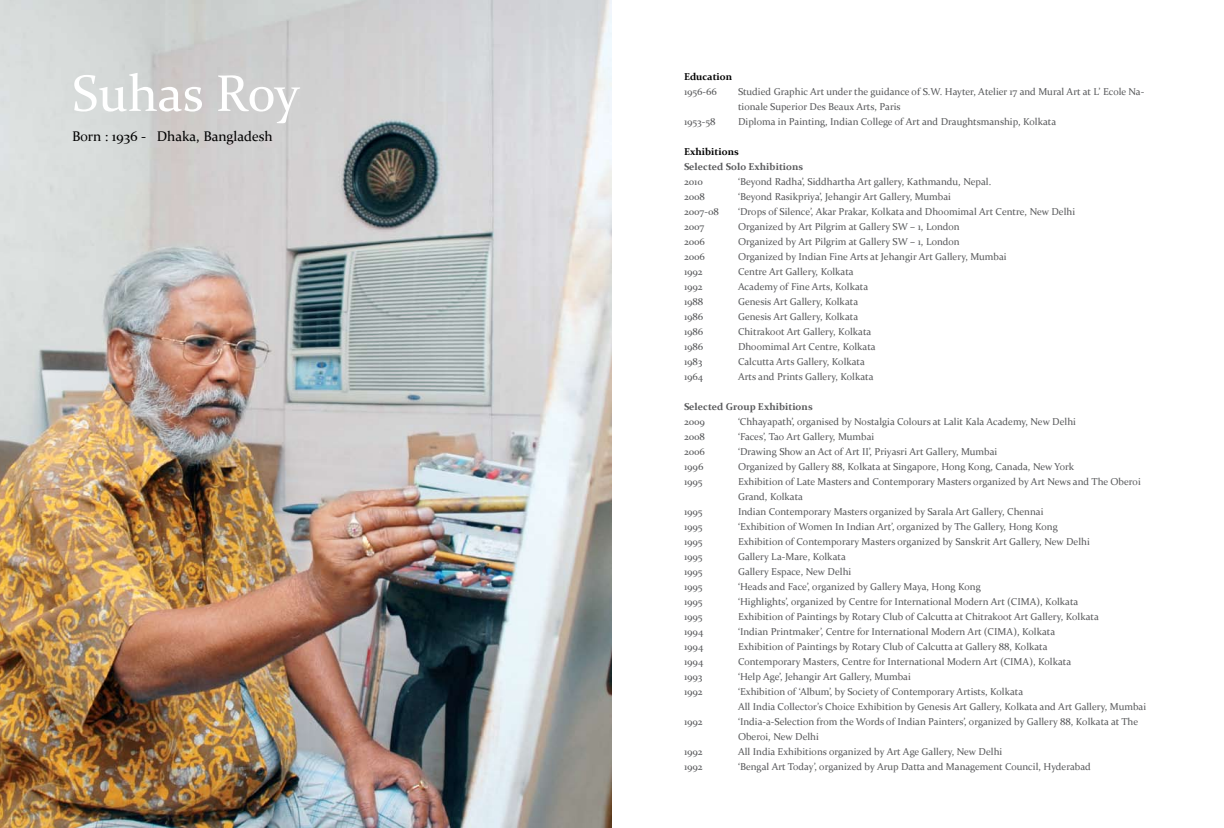
<style>
.page{position:relative;width:1224px;height:828px;background:#fff}
.page>*{position:absolute;margin:0;border:0;box-sizing:border-box;transform-origin:0 0}
.t1{font:51.8px "Constantia";color:#fff}
.t2{font:14px "Constantia";color:#000}
.t3{font:10px/15px "Constantia";color:#58595b}
.t4{font:700 10px "Constantia";color:#58595b}
.t5{font:700 10px "Constantia";color:#000}
</style>
<div class="page">
<img style="left:0;top:0;width:612px;height:828px">
<h1 class="t1" style="left:72px;top:58px;width:229px">Suhas Roy</h1>
<h2 class="t2" style="left:72px;top:126px;width:202px">Born : 1936 - Dhaka, Bangladesh</h2>
<p class="t5" style="left:684px;top:69px;width:50px">Education</p>
<p class="t3" style="left:684px;top:83px;width:35px">1956-66</p>
<p class="t3" style="left:738px;top:83px;width:408px">Studied Graphic Art under the guidance of S.W. Hayter, Atelier 17 and Mural Art at L’ Ecole Na&shy;tionale Superior Des Beaux Arts, Paris</p>
<p class="t3" style="left:684px;top:113px;width:33px">1953-58</p>
<p class="t3" style="left:738px;top:113px;width:320px">Diploma in Painting, Indian College of Art and Draughtsmanship, Kolkata</p>
<p class="t5" style="left:684px;top:144px;width:56px">Exhibitions</p>
<p class="t4" style="left:684px;top:159px;width:121px">Selected Solo Exhibitions</p>
<p class="t3" style="left:684px;top:173px;width:20px">2010</p>
<p class="t3" style="left:738px;top:173px;width:255px">‘Beyond Radha’, Siddhartha Art gallery, Kathmandu, Nepal.</p>
<p class="t3" style="left:684px;top:188px;width:22px">2008</p>
<p class="t3" style="left:738px;top:188px;width:215px">‘Beyond Rasikpriya’, Jehangir Art Gallery, Mumbai</p>
<p class="t3" style="left:684px;top:203px;width:36px">2007-08</p>
<p class="t3" style="left:738px;top:203px;width:339px">‘Drops of Silence’, Akar Prakar, Kolkata and Dhoomimal Art Centre, New Delhi</p>
<p class="t3" style="left:684px;top:218px;width:22px">2007</p>
<p class="t3" style="left:738px;top:218px;width:223px">Organized by Art Pilgrim at Gallery SW – 1, London</p>
<p class="t3" style="left:684px;top:233px;width:23px">2006</p>
<p class="t3" style="left:738px;top:233px;width:223px">Organized by Art Pilgrim at Gallery SW – 1, London</p>
<p class="t3" style="left:684px;top:248px;width:23px">2006</p>
<p class="t3" style="left:738px;top:248px;width:270px">Organized by Indian Fine Arts at Jehangir Art Gallery, Mumbai</p>
<p class="t3" style="left:684px;top:263px;width:20px">1992</p>
<p class="t3" style="left:738px;top:263px;width:117px">Centre Art Gallery, Kolkata</p>
<p class="t3" style="left:684px;top:278px;width:20px">1992</p>
<p class="t3" style="left:738px;top:278px;width:132px">Academy of Fine Arts, Kolkata</p>
<p class="t3" style="left:684px;top:293px;width:21px">1988</p>
<p class="t3" style="left:738px;top:293px;width:122px">Genesis Art Gallery, Kolkata</p>
<p class="t3" style="left:684px;top:308px;width:21px">1986</p>
<p class="t3" style="left:738px;top:308px;width:122px">Genesis Art Gallery, Kolkata</p>
<p class="t3" style="left:684px;top:323px;width:21px">1986</p>
<p class="t3" style="left:738px;top:323px;width:135px">Chitrakoot Art Gallery, Kolkata</p>
<p class="t3" style="left:684px;top:338px;width:21px">1986</p>
<p class="t3" style="left:738px;top:338px;width:139px">Dhoomimal Art Centre, Kolkata</p>
<p class="t3" style="left:684px;top:353px;width:20px">1983</p>
<p class="t3" style="left:738px;top:353px;width:128px">Calcutta Arts Gallery, Kolkata</p>
<p class="t3" style="left:684px;top:368px;width:21px">1964</p>
<p class="t3" style="left:738px;top:368px;width:137px">Arts and Prints Gallery, Kolkata</p>
<p class="t4" style="left:684px;top:399px;width:130px">Selected Group Exhibitions</p>
<p class="t3" style="left:684px;top:413px;width:23px">2009</p>
<p class="t3" style="left:738px;top:413px;width:340px">‘Chhayapath’, organised by Nostalgia Colours at Lalit Kala Academy, New Delhi</p>
<p class="t3" style="left:684px;top:428px;width:22px">2008</p>
<p class="t3" style="left:738px;top:428px;width:138px">‘Faces’, Tao Art Gallery, Mumbai</p>
<p class="t3" style="left:684px;top:443px;width:23px">2006</p>
<p class="t3" style="left:738px;top:443px;width:261px">‘Drawing Show an Act of Art II’, Priyasri Art Gallery, Mumbai</p>
<p class="t3" style="left:684px;top:458px;width:21px">1996</p>
<p class="t3" style="left:738px;top:458px;width:338px">Organized by Gallery 88, Kolkata at Singapore, Hong Kong, Canada, New York</p>
<p class="t3" style="left:684px;top:473px;width:20px">1995</p>
<p class="t3" style="left:738px;top:473px;width:404px">Exhibition of Late Masters and Contemporary Masters organized by Art News and The Oberoi<br>Grand, Kolkata</p>
<p class="t3" style="left:684px;top:503px;width:20px">1995</p>
<p class="t3" style="left:738px;top:503px;width:307px">Indian Contemporary Masters organized by Sarala Art Gallery, Chennai</p>
<p class="t3" style="left:684px;top:518px;width:20px">1995</p>
<p class="t3" style="left:738px;top:518px;width:321px">‘Exhibition of Women In Indian Art’, organized by The Gallery, Hong Kong</p>
<p class="t3" style="left:684px;top:533px;width:20px">1995</p>
<p class="t3" style="left:738px;top:533px;width:353px">Exhibition of Contemporary Masters organized by Sanskrit Art Gallery, New Delhi</p>
<p class="t3" style="left:684px;top:548px;width:20px">1995</p>
<p class="t3" style="left:738px;top:548px;width:109px">Gallery La-Mare, Kolkata</p>
<p class="t3" style="left:684px;top:563px;width:20px">1995</p>
<p class="t3" style="left:738px;top:563px;width:115px">Gallery Espace, New Delhi</p>
<p class="t3" style="left:684px;top:578px;width:20px">1995</p>
<p class="t3" style="left:738px;top:578px;width:244px">‘Heads and Face’, organized by Gallery Maya, Hong Kong</p>
<p class="t3" style="left:684px;top:593px;width:20px">1995</p>
<p class="t3" style="left:738px;top:593px;width:342px">‘Highlights’, organized by Centre for International Modern Art (CIMA), Kolkata</p>
<p class="t3" style="left:684px;top:608px;width:20px">1995</p>
<p class="t3" style="left:738px;top:608px;width:362px">Exhibition of Paintings by Rotary Club of Calcutta at Chitrakoot Art Gallery, Kolkata</p>
<p class="t3" style="left:684px;top:623px;width:21px">1994</p>
<p class="t3" style="left:738px;top:623px;width:319px">‘Indian Printmaker’, Centre for International Modern Art (CIMA), Kolkata</p>
<p class="t3" style="left:684px;top:638px;width:21px">1994</p>
<p class="t3" style="left:738px;top:638px;width:311px">Exhibition of Paintings by Rotary Club of Calcutta at Gallery 88, Kolkata</p>
<p class="t3" style="left:684px;top:653px;width:21px">1994</p>
<p class="t3" style="left:738px;top:653px;width:335px">Contemporary Masters, Centre for International Modern Art (CIMA), Kolkata</p>
<p class="t3" style="left:684px;top:668px;width:20px">1993</p>
<p class="t3" style="left:738px;top:668px;width:174px">‘Help Age’, Jehangir Art Gallery, Mumbai</p>
<p class="t3" style="left:684px;top:683px;width:20px">1992</p>
<p class="t3" style="left:738px;top:683px;width:410px">‘Exhibition of ‘Album’, by Society of Contemporary Artists, Kolkata<br>All India Collector’s Choice Exhibition by Genesis Art Gallery, Kolkata and Art Gallery, Mumbai</p>
<p class="t3" style="left:684px;top:713px;width:20px">1992</p>
<p class="t3" style="left:738px;top:713px;width:402px">‘India-a-Selection from the Words of Indian Painters’, organized by Gallery 88, Kolkata at The<br>Oberoi, New Delhi</p>
<p class="t3" style="left:684px;top:743px;width:20px">1992</p>
<p class="t3" style="left:738px;top:743px;width:266px">All India Exhibitions organized by Art Age Gallery, New Delhi</p>
<p class="t3" style="left:684px;top:758px;width:20px">1992</p>
<p class="t3" style="left:738px;top:758px;width:354px">‘Bengal Art Today’, organized by Arup Datta and Management Council, Hyderabad</p>
</div>
